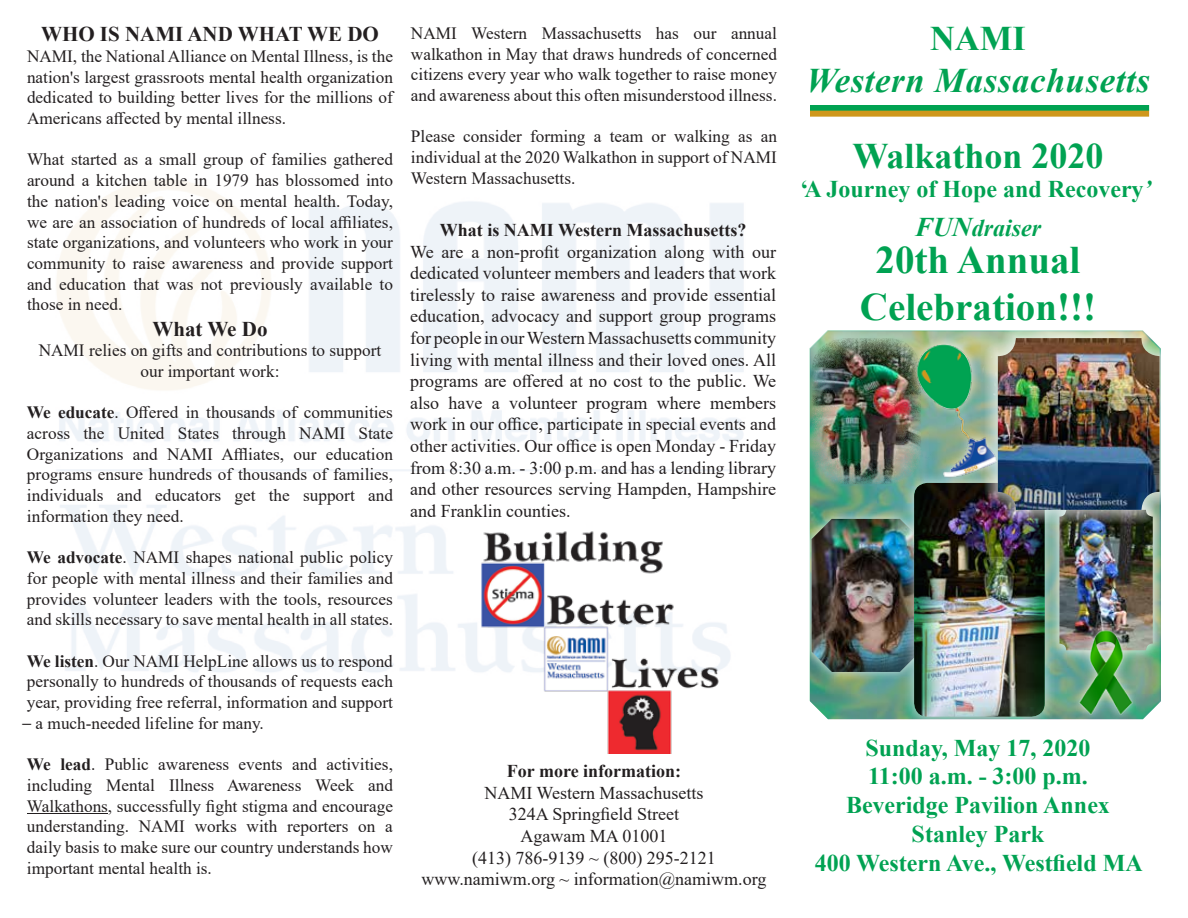
<style>
.page{position:relative;width:1188px;height:918px;background:#fff}
.page>*{position:absolute;margin:0;border:0;box-sizing:border-box;transform-origin:0 0}
.t1{font:700 39px/46.8px "Times New Roman";color:#00a252;text-align:center}
.t2{font:700 36px "Times New Roman";color:#00a252}
.t3{font:italic 700 34.5px "Times New Roman";letter-spacing:.02em;color:#00a252}
.t4{font:700 34.5px "Times New Roman";color:#00a252}
.t5{font:700 24px/28.8px "Times New Roman";color:#00a252;text-align:center}
.t6{font:700 21px "Times New Roman";color:#231f20}
.t7{font:18px/21.6px "Times New Roman";color:#231f20;text-align:center}
.t8{font:700 18px "Times New Roman";color:#231f20}
.t9{font:17.25px/20.7px "Times New Roman";color:#231f20;text-align:justify}
.s1{font-weight:700}
.s2{font-style:italic}
.s3{font-style:italic;font-size:27px}
</style>
<div class="page">
<svg style="left:809px;top:330px;width:352px;height:390px;background:#73a98f"></svg>
<hr style="left:27px;top:813px;width:81px;height:1px;background:#231f20">
<div style="left:810px;top:105px;width:339px;height:6px;background:#00a252"></div>
<div style="left:810px;top:111px;width:339px;height:6px;background:#cf971c"></div>
<img style="left:477px;top:531px;width:243px;height:222px">
<div style="left:802px;top:509px;width:128px;height:172px;background:#fff;opacity:.75"></div>
<div style="left:809px;top:517px;width:112px;height:156px;background:#231f20;opacity:.64"></div>
<img style="left:812px;top:338px;width:96px;height:146px">
<div style="left:1047px;top:497px;width:119px;height:166px;background:#fff;opacity:.75"></div>
<img style="left:1059px;top:524px;width:94px;height:126px">
<div style="left:908px;top:335px;width:99px;height:151px;background:#fff;opacity:.75"></div>
<img style="left:915px;top:344px;width:69px;height:126px">
<div style="left:1072px;top:621px;width:69px;height:102px;background:#fff;opacity:.75"></div>
<img style="left:1076px;top:627px;width:60px;height:90px">
<div style="left:902px;top:470px;width:156px;height:260px;background:#fff;opacity:.75"></div>
<img style="left:912px;top:480px;width:133px;height:237px">
<div style="left:984px;top:325px;width:189px;height:199px;background:#fff;opacity:.75"></div>
<img style="left:998px;top:338px;width:162px;height:172px">
<p class="t6" style="left:41px;top:19px;width:339px">WHO IS NAMI AND WHAT WE DO</p>
<p class="t9" style="left:27px;top:45px;width:368px">NAMI, the National Alliance on Mental Illness, is the nation's largest grassroots mental health organization dedicated to building better lives for the millions of Americans affected by mental illness.</p>
<p class="t9" style="left:27px;top:149px;width:368px">What started as a small group of families gathered around a kitchen table in 1979 has blossomed into the nation's leading voice on mental health. Today, we are an association of hundreds of local affiliates, state organizations, and volunteers who work in your community to raise awareness and provide support and education that was not previously available to those in need.</p>
<p class="t6" style="left:152px;top:313px;width:117px">What We Do</p>
<p class="t9" style="left:39px;top:340px;width:344px;text-align:center">NAMI relies on gifts and contributions to support our important work:</p>
<p class="t9" style="left:27px;top:402px;width:368px"><span class="s1">We educate</span>. Offered in thousands of communities across the United States through NAMI State Organizations and NAMI Affliates, our education programs ensure hundreds of thousands of families, individuals and educators get the support and information they need.</p>
<p class="t9" style="left:27px;top:547px;width:368px"><span class="s1">We advocate</span>. NAMI shapes national public policy for people with mental illness and their families and provides volunteer leaders with the tools, resources and skills necessary to save mental health in all states.</p>
<p class="t9" style="left:27px;top:650px;width:368px"><span class="s1">We listen</span>. Our NAMI HelpLine allows us to respond personally to hundreds of thousands of requests each year, providing free referral, information and support ̶a much-needed lifeline for many.</p>
<p class="t9" style="left:27px;top:754px;width:368px"><span class="s1">We lead</span>. Public awareness events and activities, including Mental Illness Awareness Week and Walkathons, successfully fight stigma and encourage understanding. NAMI works with reporters on a daily basis to make sure our country understands how important mental health is.</p>
<p class="t9" style="left:411px;top:22px;width:368px">NAMI Western Massachusetts has our annual walkathon in May that draws hundreds of concerned citizens every year who walk together to raise money and awareness about this often misunderstood illness.</p>
<p class="t9" style="left:411px;top:126px;width:367px">Please consider forming a team or walking as an individual at the 2020 Walkathon in support of NAMI Western Massachusetts.</p>
<p class="t8" style="left:440px;top:217px;width:308px">What is NAMI Western Massachusetts?</p>
<p class="t7" style="left:410px;top:240px;width:368px;text-align:justify">We are a non-profit organization along with our dedicated volunteer members and leaders that work tirelessly to raise awareness and provide essential education, advocacy and support group programs for people in our Western Massachusetts community living with mental illness and their loved ones. All programs are offered at no cost to the public. We also have a volunteer program where members work in our office, participate in special events and other activities. Our office is open Monday - Friday from 8:30 a.m. - 3:00 p.m. and has a lending library and other resources serving Hampden, Hampshire and Franklin counties.</p>
<p class="t8" style="left:507px;top:758px;width:176px">For more information:</p>
<p class="t7" style="left:422px;top:781px;width:346px">NAMI Western Massachusetts<br>324A Springfield Street<br>Agawam MA 01001<br>(413) 786-9139 ~ (800) 295-2121 www.namiwm.org ~ information@namiwm.org</p>
<h3 class="t4" style="left:930px;top:14px;width:97px">NAMI</h3>
<h3 class="t3" style="left:806px;top:56px;width:345px">Western Massachusetts</h3>
<h2 class="t2" style="left:852px;top:130px;width:253px">Walkathon 2020</h2>
<h3 class="t5" style="left:804px;top:169px;width:349px;line-height:38.4px">̒A Journey of Hope and Recovery<span class="s2">ʼ<br></span><span class="s3">FUN</span><span class="s2">draiser</span></h3>
<h1 class="t1" style="left:860px;top:235px;width:238px">20th Annual<br>Celebration!!!</h1>
<h3 class="t5" style="left:815px;top:733px;width:329px">Sunday, May 17, 2020<br>11:00 a.m. - 3:00 p.m.<br>Beveridge Pavilion Annex<br>Stanley Park<br>400 Western Ave., Westfield MA</h3>
</div>
